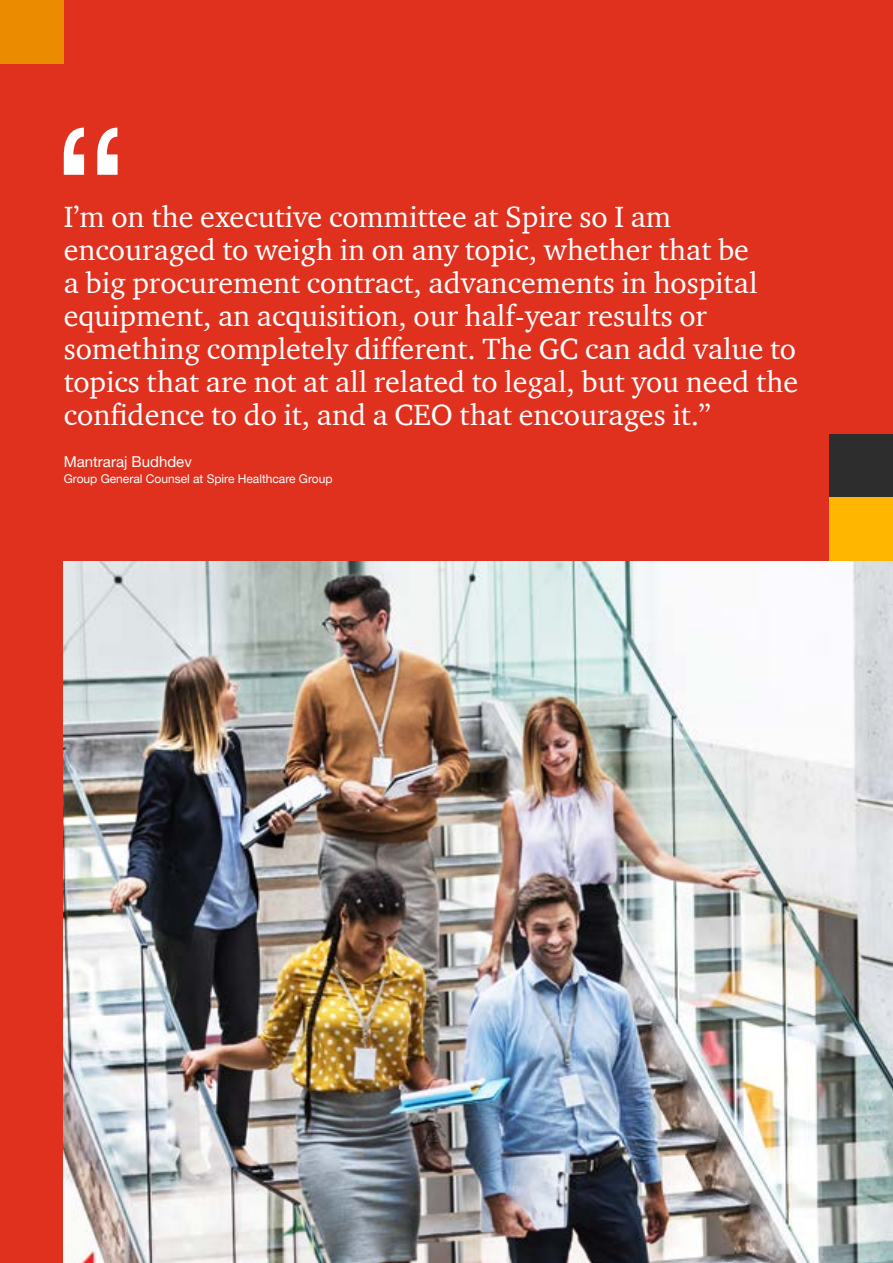
<style>
.page{position:relative;width:893px;height:1263px;background:#e0301e}
.page>*{position:absolute;margin:0;border:0;box-sizing:border-box;transform-origin:0 0}
.t1{font:30px/33px "ITC Charter Com";color:#fff}
.t2{font:15px "Helvetica Neue LT Pro";color:#fff}
.t3{font:12px "Helvetica Neue LT Pro";color:#fff}
</style>
<div class="page">
<svg style="left:64px;top:128px;width:54px;height:47px"></svg>
<div style="left:829px;top:434px;width:64px;height:63px;background:#2d2d2d"></div>
<div style="left:829px;top:497px;width:64px;height:64px;background:#ffb600"></div>
<img style="left:64px;top:561px;width:829px;height:702px">
<div style="left:0;top:0;width:64px;height:64px;background:#eb8c00"></div>
<p class="t1" style="left:64px;top:200px;width:736px">I’m on the executive committee at Spire so I am encouraged to weigh in on any topic, whether that be<br>a big procurement contract, advancements in hospital equipment, an acquisition, our half-year results or something completely different. The GC can add value to topics that are not at all related to legal, but you need the confidence to do it, and a CEO that encourages it.”</p>
<p class="t2" style="left:64px;top:452px;width:130px">Mantraraj Budhdev</p>
<p class="t3" style="left:64px;top:471px;width:270px">Group General Counsel at Spire Healthcare Group</p>
</div>
